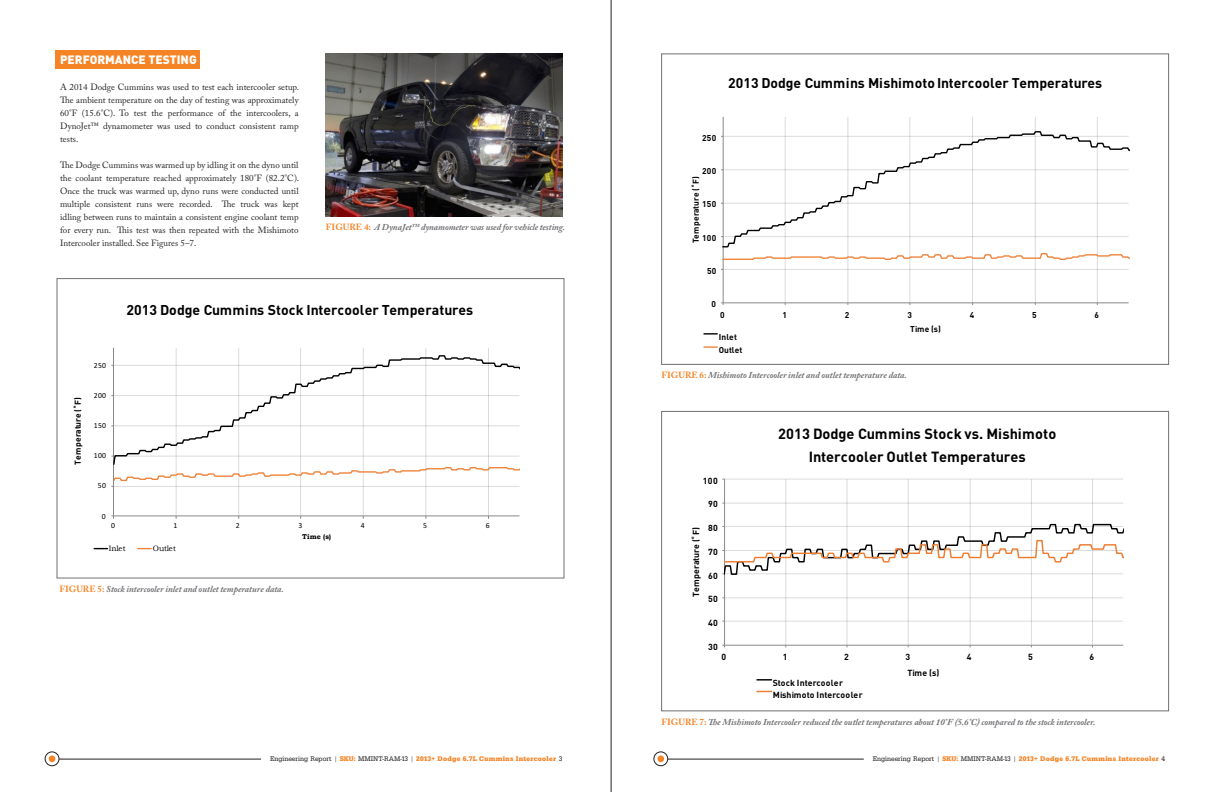
<style>
.page{position:relative;width:1224px;height:792px;background:#fff}
.page>*{position:absolute;margin:0;border:0;box-sizing:border-box;transform-origin:0 0}
.t1{font:700 14.6px/23.3px "DIN";color:#000;text-align:center}
.t2{font:700 14.1px "DIN";color:#000}
.t3{font:700 13.9px "DIN";color:#000}
.t4{font:900 12px "DIN";color:#fff}
.t5{font:9px/13px "Adobe Caslon Pro";color:#231f20;text-align:justify}
.t6{font:italic 700 9px "Adobe Caslon Pro";color:#717074}
.t7{font:700 8.7px/12.2px "DIN";letter-spacing:.025em;color:#000}
.t8{font:700 8.4px/13.1px "DIN";letter-spacing:.025em;color:#000}
.t9{font:7.7px "Calibri";letter-spacing:.04em;color:#000}
.t10{font:7.7px "Bookman Old Style";letter-spacing:-.015em;color:#000}
.t11{font:7px "URW Egyptienne TOT Bol Nar";letter-spacing:.04em;color:#f58426}
.t12{font:700 7px "Bookman Old Style";color:#000}
.s1{font-style:normal;color:#f58426}
.s2{font-family:"URW Egyptienne TOT Reg Nar";color:#231f20}
</style>
<div class="page">
<div style="left:55px;top:50px;width:145px;height:19px;background:#f58426"></div>
<img style="left:326px;top:54px;width:236px;height:162px">
<hr style="left:176px;top:348px;width:1px;height:168px;background:#e8e8e8">
<hr style="left:238px;top:348px;width:1px;height:168px;background:#e3e3e3">
<hr style="left:300px;top:348px;width:1px;height:168px;background:#e0e0e0">
<hr style="left:363px;top:348px;width:1px;height:168px;background:#e3e3e3">
<hr style="left:426px;top:348px;width:1px;height:168px;background:#f2f2f2">
<hr style="left:488px;top:348px;width:1px;height:168px;background:#dbdbdb">
<hr style="left:113px;top:348px;width:1px;height:168px;background:#898989">
<hr style="left:114px;top:516px;width:405px;height:1px;background:#898989">
<svg style="left:113px;top:354px;width:407px;height:112px"></svg>
<svg style="left:111px;top:466px;width:409px;height:21px"></svg>
<svg style="left:94px;top:548px;width:14px;height:1px"></svg>
<svg style="left:138px;top:548px;width:13px;height:1px"></svg>
<div style="left:57px;top:278px;width:507px;height:300px;border:1px solid #717074"></div>
<hr style="left:723px;top:269px;width:406px;height:1px;background:#dedede">
<hr style="left:785px;top:117px;width:1px;height:186px;background:#e7e7e7">
<hr style="left:848px;top:117px;width:1px;height:186px;background:#f1f1f1">
<hr style="left:910px;top:117px;width:1px;height:186px;background:#f1f1f1">
<hr style="left:972px;top:117px;width:1px;height:186px;background:#dedede">
<hr style="left:1035px;top:117px;width:1px;height:186px;background:#e1e1e1">
<hr style="left:1097px;top:117px;width:1px;height:186px;background:#e1e1e1">
<hr style="left:723px;top:117px;width:1px;height:186px;background:#898989">
<hr style="left:723px;top:302px;width:406px;height:1px;background:#898989">
<svg style="left:723px;top:130px;width:406px;height:118px"></svg>
<svg style="left:723px;top:252px;width:406px;height:9px"></svg>
<svg style="left:704px;top:333px;width:13px;height:2px"></svg>
<svg style="left:704px;top:346px;width:13px;height:2px"></svg>
<div style="left:662px;top:54px;width:507px;height:311px;border:1px solid #717074"></div>
<hr style="left:611px;top:0;width:1px;height:792px;background:#231f20">
<hr style="left:668px;top:759px;width:196px;height:1px;background:#231f20">
<div style="left:657px;top:755px;width:7px;height:7px;background:#f58426;border-radius:50%"></div>
<div style="left:654px;top:752px;width:14px;height:14px;border:1px solid #231f20;border-radius:50%"></div>
<hr style="left:59px;top:759px;width:202px;height:1px;background:#231f20">
<div style="left:49px;top:755px;width:6px;height:7px;background:#f58426;border-radius:50%"></div>
<div style="left:45px;top:752px;width:14px;height:14px;border:1px solid #231f20;border-radius:50%"></div>
<hr style="left:725px;top:621px;width:398px;height:1px;background:#e7e7e7">
<hr style="left:725px;top:597px;width:398px;height:1px;background:#e7e7e7">
<hr style="left:725px;top:503px;width:398px;height:1px;background:#e8e8e8">
<hr style="left:725px;top:479px;width:398px;height:1px;background:#eaeaea">
<hr style="left:785px;top:479px;width:1px;height:166px;background:#e5e5e5">
<hr style="left:847px;top:479px;width:1px;height:166px;background:#ededed">
<hr style="left:908px;top:479px;width:1px;height:166px;background:#e6e6e6">
<hr style="left:970px;top:479px;width:1px;height:166px;background:#e8e8e8">
<hr style="left:1031px;top:479px;width:1px;height:166px;background:#e0e0e0">
<hr style="left:1092px;top:479px;width:1px;height:166px;background:#dcdcdc">
<hr style="left:724px;top:479px;width:1px;height:166px;background:#898989">
<hr style="left:725px;top:645px;width:398px;height:1px;background:#898989">
<svg style="left:722px;top:523px;width:402px;height:53px"></svg>
<svg style="left:757px;top:679px;width:15px;height:2px"></svg>
<svg style="left:757px;top:691px;width:15px;height:1px"></svg>
<div style="left:662px;top:411px;width:507px;height:300px;border:1px solid #717074"></div>
<p class="t4" style="left:60px;top:51px;width:138px">PERFORMANCE TESTING</p>
<p class="t5" style="left:60px;top:80px;width:241px">A 2014 Dodge Cummins was used to test each intercooler setup.<br>The ambient temperature on the day of testing was approximately 60°F (15.6°C). To test the performance of the intercoolers, a DynoJet™ dynamometer was used to conduct consistent ramp tests.</p>
<p class="t5" style="left:60px;top:158px;width:241px">The Dodge Cummins was warmed up by idling it on the dyno until the coolant temperature reached approximately 180°F (82.2°C).<br>Once the truck was warmed up, dyno runs were conducted until multiple consistent runs were recorded. The truck was kept idling between runs to maintain a consistent engine coolant temp for every run. This test was then repeated with the Mishimoto Intercooler installed. See Figures 5–7.</p>
<p class="t6" style="left:326px;top:222px;width:241px"><span class="s1">FIGURE 4:</span> A DynaJet™ dynamometer was used for vehicle testing.</p>
<p class="t2" style="left:126px;top:300px;width:348px">2013 Dodge Cummins Stock Intercooler Temperatures</p>
<p class="t8" style="left:71px;top:465px;width:69px;rotate:-90deg">Temperature (˚F)</p>
<p class="t9" style="left:94px;top:360px;width:14px">250</p>
<p class="t9" style="left:94px;top:390px;width:14px">200</p>
<p class="t9" style="left:94px;top:420px;width:14px">150</p>
<p class="t9" style="left:94px;top:450px;width:14px">100</p>
<p class="t9" style="left:98px;top:480px;width:10px">50</p>
<p class="t9" style="left:102px;top:511px;width:5px">0</p>
<p class="t9" style="left:111px;top:520px;width:5px">0</p>
<p class="t9" style="left:174px;top:520px;width:5px">1</p>
<p class="t9" style="left:236px;top:520px;width:5px">2</p>
<p class="t9" style="left:298px;top:520px;width:5px">3</p>
<p class="t9" style="left:361px;top:520px;width:5px">4</p>
<p class="t9" style="left:423px;top:520px;width:5px">5</p>
<p class="t9" style="left:486px;top:520px;width:5px">6</p>
<p class="t12" style="left:302px;top:532px;width:30px">Time (s)</p>
<p class="t10" style="left:109px;top:543px;width:19px">Inlet</p>
<p class="t10" style="left:153px;top:543px;width:25px">Outlet</p>
<p class="t6" style="left:59px;top:584px;width:226px"><span class="s1">FIGURE 5:</span> Stock intercooler inlet and outlet temperature data.</p>
<p class="t3" style="left:728px;top:74px;width:376px">2013 Dodge Cummins Mishimoto Intercooler Temperatures</p>
<p class="t8" style="left:702px;top:131px;width:16px">250</p>
<p class="t8" style="left:702px;top:164px;width:16px">200</p>
<p class="t8" style="left:689px;top:243px;width:68px;rotate:-90deg">Temperature (˚F)</p>
<p class="t8" style="left:702px;top:197px;width:16px">150</p>
<p class="t8" style="left:702px;top:231px;width:16px">100</p>
<p class="t8" style="left:707px;top:264px;width:11px">50</p>
<p class="t8" style="left:711px;top:297px;width:6px">0</p>
<p class="t8" style="left:720px;top:308px;width:6px">0</p>
<p class="t8" style="left:782px;top:308px;width:6px">1</p>
<p class="t8" style="left:845px;top:308px;width:6px">2</p>
<p class="t8" style="left:907px;top:308px;width:6px">3</p>
<p class="t8" style="left:970px;top:308px;width:6px">4</p>
<p class="t8" style="left:1032px;top:308px;width:6px">5</p>
<p class="t8" style="left:1095px;top:308px;width:6px">6</p>
<p class="t8" style="left:719px;top:330px;width:25px">Inlet<br>Outlet</p>
<p class="t8" style="left:910px;top:322px;width:32px">Time (s)</p>
<p class="t6" style="left:662px;top:370px;width:247px"><span class="s1">FIGURE 6:</span> Mishimoto Intercooler inlet and outlet temperature data.</p>
<p class="t7" style="left:703px;top:474px;width:16px">100</p>
<p class="t7" style="left:708px;top:498px;width:11px">90</p>
<p class="t7" style="left:708px;top:522px;width:11px">80</p>
<p class="t7" style="left:690px;top:597px;width:71px;rotate:-90deg">Temperature (˚F)</p>
<p class="t7" style="left:708px;top:545px;width:11px">70</p>
<p class="t7" style="left:708px;top:569px;width:11px">60</p>
<p class="t7" style="left:708px;top:593px;width:11px">50</p>
<p class="t7" style="left:708px;top:616px;width:11px">40</p>
<p class="t7" style="left:708px;top:640px;width:11px">30</p>
<p class="t1" style="left:778px;top:421px;width:280px">2013 Dodge Cummins Stock vs. Mishimoto<br>Intercooler Outlet Temperatures</p>
<p class="t7" style="left:722px;top:651px;width:6px">0</p>
<p class="t7" style="left:783px;top:651px;width:6px">1</p>
<p class="t7" style="left:844px;top:651px;width:6px">2</p>
<p class="t7" style="left:906px;top:651px;width:6px">3</p>
<p class="t7" style="left:967px;top:651px;width:6px">4</p>
<p class="t7" style="left:1028px;top:651px;width:6px">5</p>
<p class="t7" style="left:1090px;top:651px;width:6px">6</p>
<p class="t7" style="left:773px;top:676px;width:91px">Stock Intercooler<br>Mishimoto Intercooler</p>
<p class="t7" style="left:907px;top:666px;width:34px">Time (s)</p>
<p class="t6" style="left:662px;top:717px;width:435px"><span class="s1">FIGURE 7:</span> The Mishimoto Intercooler reduced the outlet temperatures about 10°F (5.6°C) compared to the stock intercooler.</p>
<p class="t11" style="left:270px;top:755px;width:294px"><span class="s2">Engineering Report |</span> SKU: <span class="s2">MMINT-RAM-13 |</span> 2013+ Dodge 6.7L Cummins Intercooler <span class="s2">3</span></p>
<p class="t11" style="left:873px;top:755px;width:294px"><span class="s2">Engineering Report |</span> SKU: <span class="s2">MMINT-RAM-13 |</span> 2013+ Dodge 6.7L Cummins Intercooler <span class="s2">4</span></p>
</div>
